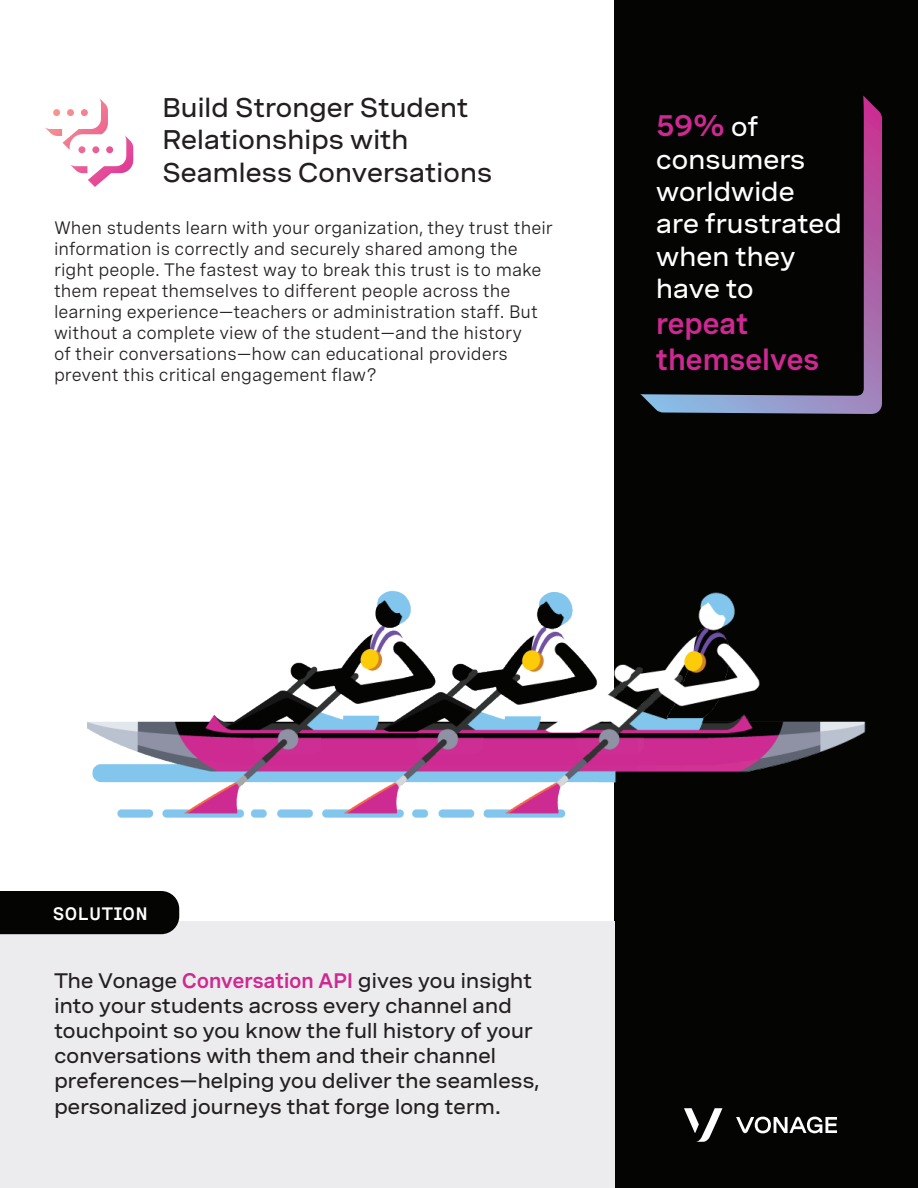
<style>
.page{position:relative;width:918px;height:1188px;background:#fff}
.page>*{position:absolute;margin:0;border:0;box-sizing:border-box;transform-origin:0 0}
.Callout{font:600 30px/36px "Spezia";letter-spacing:-.02em;color:#ce2992}
.Heading{font:500 expanded 27px/32.4px "Spezia";letter-spacing:-.02em;color:#231f20}
.Callout-2{font:500 expanded 27px/32.4px "Spezia";letter-spacing:-.02em;color:#fff}
.Grey_Box_Callout{font:500 expanded 21px/25.2px "Spezia";letter-spacing:-.02em;color:#231f20}
.Body_Copy{font:18px/21px "Spezia";color:#231f20}
.Eyebrow{font:600 18px "Spezia Semi Mono";letter-spacing:.025em;color:#fff}
.s1{font-weight:500;font-stretch:expanded;font-size:27px;color:#fff}
.s2{font-weight:600;font-stretch:normal;color:#ce2992}
</style>
<div class="page">
<div style="left:614px;top:0;width:304px;height:1188px;background:#040503"></div>
<div style="left:0;top:921px;width:614px;height:267px;background:#ececee"></div>
<svg style="left:0;top:891px;width:27px;height:43px"></svg>
<svg style="left:640px;top:96px;width:242px;height:318px"></svg>
<svg style="left:45px;top:98px;width:88px;height:89px"></svg>
<svg style="left:684px;top:1108px;width:38px;height:34px"></svg>
<svg style="left:736px;top:1117px;width:101px;height:16px"></svg>
<img style="left:27px;top:590px;width:839px;height:348px">
<p class="Heading" style="left:162px;top:89px;width:332px">Build Stronger Student<br>Relationships with<br>Seamless Conversations</p>
<p class="Body_Copy" style="left:54px;top:216px;width:501px">When students learn with your organization, they trust their information is correctly and securely shared among the right people. The fastest way to break this trust is to make them repeat themselves to different people across the learning experience—teachers or administration staff. But without a complete view of the student—and the history<br>of their conversations—how can educational providers prevent this critical engagement flaw?</p>
<p class="Callout" style="left:656px;top:105px;width:104px">59% <span class="s1">of</span></p>
<p class="Callout-2" style="left:656px;top:141px;width:188px">consumers worldwide are frustrated when they have to</p>
<p class="Callout" style="left:656px;top:303px;width:165px">repeat themselves</p>
<p class="Eyebrow" style="left:53px;top:900px;width:97px">SOLUTION</p>
<p class="Grey_Box_Callout" style="left:54px;top:966px;width:487px">The Vonage <span class="s2">Conversation API</span> gives you insight into your students across every channel and touchpoint so you know the full history of your conversations with them and their channel preferences—helping you deliver the seamless, personalized journeys that forge long term.</p>
</div>
